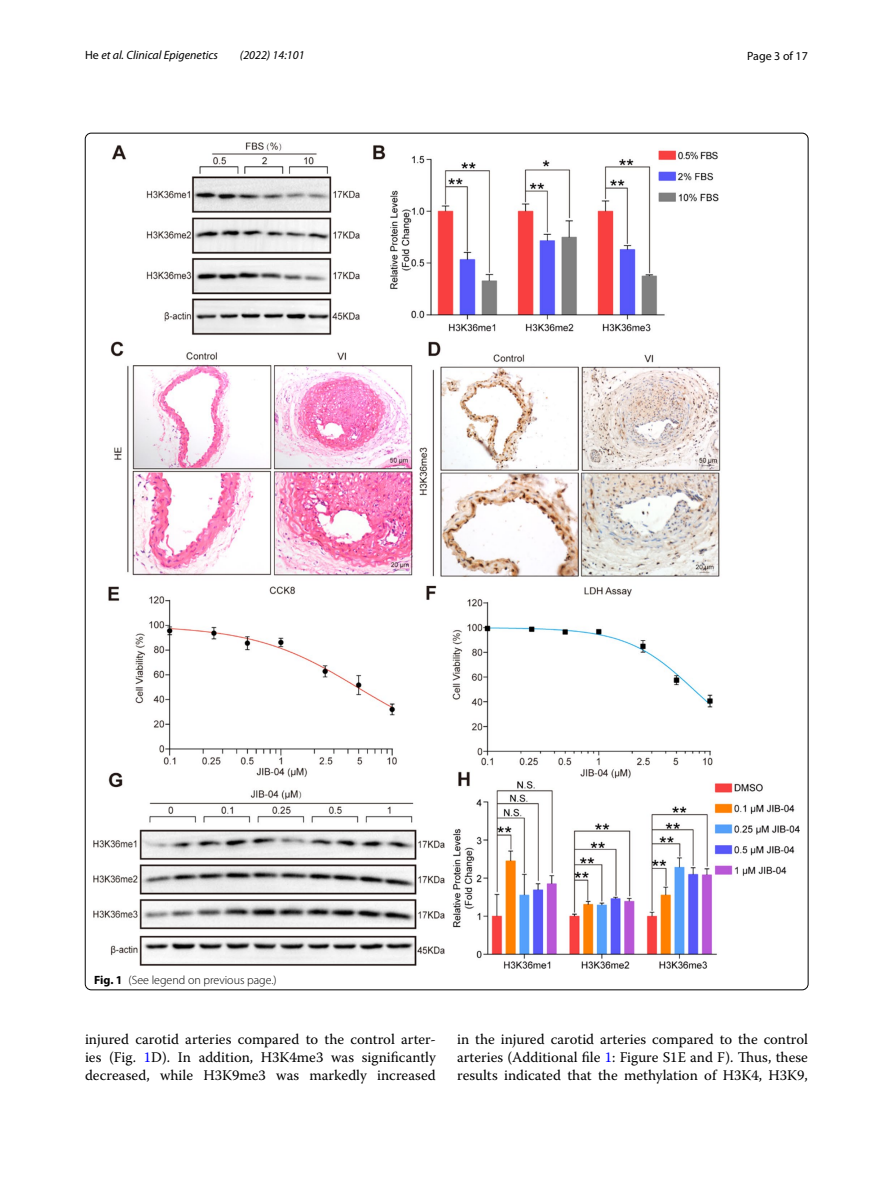
<style>
.page{position:relative;width:893px;height:1187px;background:#fff}
.page>*{position:absolute;margin:0;border:0;box-sizing:border-box;transform-origin:0 0}
.t1{font:14.7px/18px "Warnock Pro";color:#000;text-align:justify}
.t2{font:italic 12px "Myriad Pro";color:#000}
.t3{font:300 12px "Myriad Pro";color:#000}
.t4{font:12px "Myriad Pro";color:#000}
.s1{font-style:normal}
.s2{font-weight:700}
.s3{color:#00f}
</style>
<div class="page">
<img style="left:94px;top:142px;width:706px;height:826px">
<p class="t2" style="left:85px;top:48px;width:135px"><span class="s1">He</span> et al. Clinical Epigenetics</p>
<p class="t2" style="left:240px;top:48px;width:66px">(2022) 14:101</p>
<p class="t4" style="left:747px;top:48px;width:62px">Page 3 of 17</p>
<p class="t3" style="left:94px;top:973px;width:184px"><span class="s2">Fig. 1</span> (See legend on previous page.)</p>
<p class="t1" style="left:85px;top:1030px;width:352px">injured carotid arteries compared to the control arter&shy;ies (Fig. <span class="s3">1</span>D). In addition, H3K4me3 was significantly decreased, while H3K9me3 was markedly increased</p>
<p class="t1" style="left:457px;top:1030px;width:352px">in the injured carotid arteries compared to the control arteries (Additional file <span class="s3">1</span>: Figure S1E and F). Thus, these results indicated that the methylation of H3K4, H3K9,</p>
</div>
